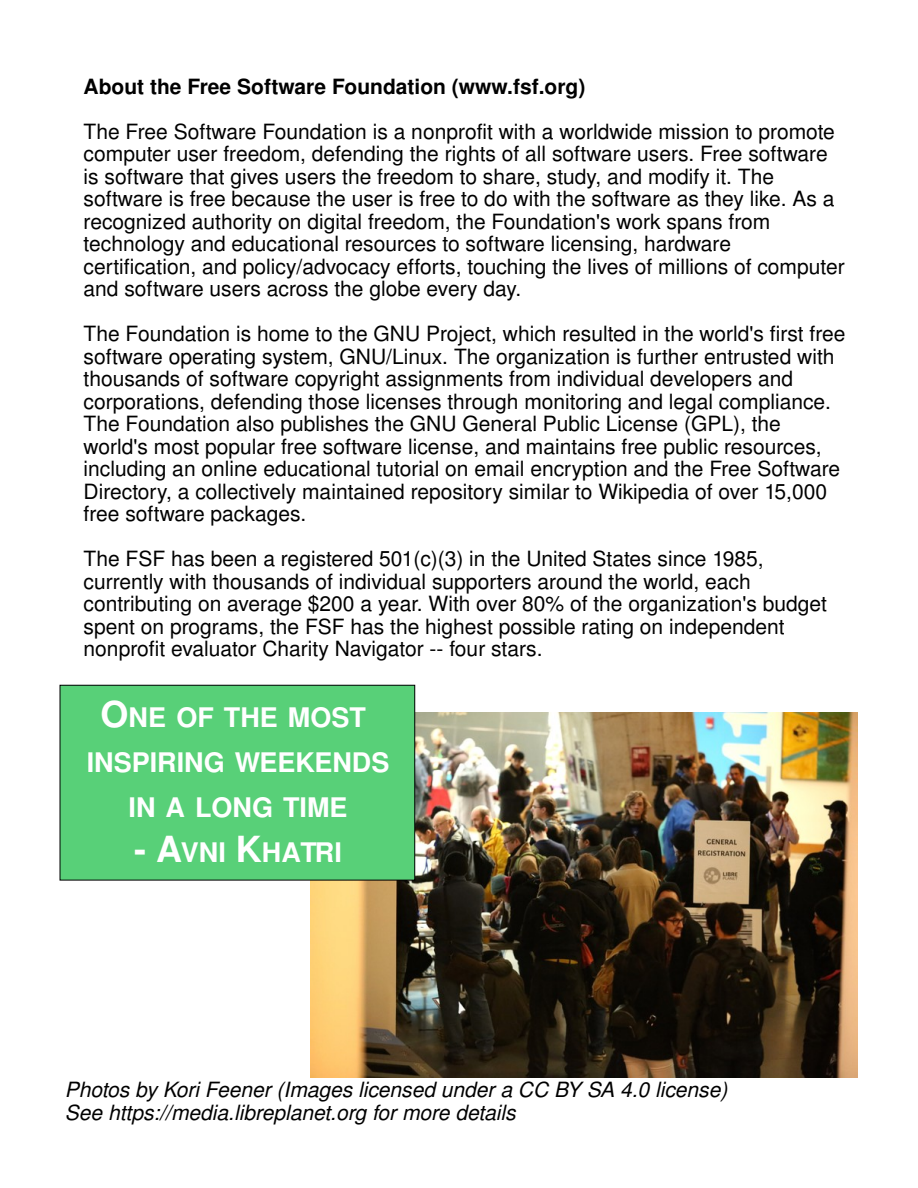
<style>
.page{position:relative;width:918px;height:1188px;background:#fff}
.page>*{position:absolute;margin:0;border:0;box-sizing:border-box;transform-origin:0 0}
.t1{font:700 27px/45px "Nimbus San L";color:#fff;text-align:center}
.t2{font:21px/22.5px "Nimbus San L";color:#000}
.t3{font:italic 21px/22.5px "Nimbus San L";color:#000}
.t4{font:700 21px "Nimbus San L";color:#000}
.s1{font-size:36px}
</style>
<div class="page">
<img style="left:310px;top:712px;width:547px;height:365px">
<div style="left:60px;top:685px;width:355px;height:195px;background:#58d078"></div>
<div style="left:60px;top:685px;width:355px;height:195px;border:1px dashed #000"></div>
<p class="t4" style="left:84px;top:79px;width:503px">About the Free Software Foundation (www.fsf.org)</p>
<p class="t2" style="left:84px;top:122px;width:763px">The Free Software Foundation is a nonprofit with a worldwide mission to promote computer user freedom, defending the rights of all software users. Free software is software that gives users the freedom to share, study, and modify it. The software is free because the user is free to do with the software as they like. As a recognized authority on digital freedom, the Foundation's work spans from technology and educational resources to software licensing, hardware certification, and policy/advocacy efforts, touching the lives of millions of computer and software users across the globe every day.</p>
<p class="t2" style="left:84px;top:325px;width:763px">The Foundation is home to the GNU Project, which resulted in the world's first free software operating system, GNU/Linux. The organization is further entrusted with thousands of software copyright assignments from individual developers and corporations, defending those licenses through monitoring and legal compliance.<br>The Foundation also publishes the GNU General Public License (GPL), the world's most popular free software license, and maintains free public resources, including an online educational tutorial on email encryption and the Free Software Directory, a collectively maintained repository similar to Wikipedia of over 15,000 free software packages.</p>
<p class="t2" style="left:84px;top:550px;width:745px">The FSF has been a registered 501(c)(3) in the United States since 1985, currently with thousands of individual supporters around the world, each contributing on average $200 a year. With over 80% of the organization's budget spent on programs, the FSF has the highest possible rating on independent nonprofit evaluator Charity Navigator -- four stars.</p>
<p class="t1" style="left:87px;top:698px;width:304px"><span class="s1">O</span>NE OF THE MOST<br>INSPIRING WEEKENDS<br>IN A LONG TIME</p>
<p class="t1" style="left:134px;top:833px;width:209px"><span class="s1">- A</span>VNI <span class="s1">K</span>HATRI</p>
<p class="t3" style="left:65px;top:1080px;width:664px">Photos by Kori Feener (Images licensed under a CC BY SA 4.0 license)<br>See https://media.libreplanet.org for more details</p>
</div>
